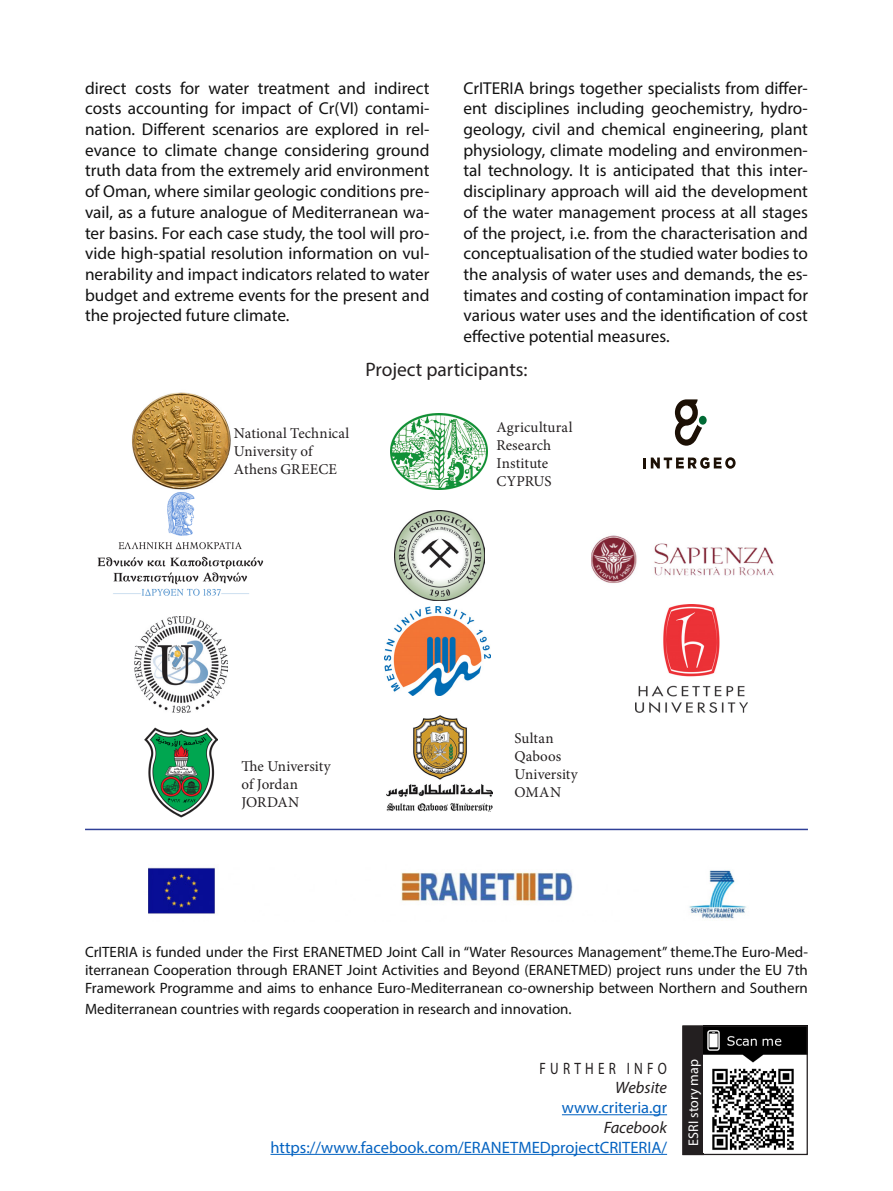
<style>
.page{position:relative;width:893px;height:1191px;background:#fff}
.page>*{position:absolute;margin:0;border:0;box-sizing:border-box;transform-origin:0 0}
.t1{font:19.5px "Myriad Pro";color:#231f20}
.Normal__Web{font:17.25px/20.7px "Myriad Pro";color:#111;text-align:justify}
.t2{font:16.5px "Myriad Pro";color:#0563c1}
.t3{font:italic 16.5px "Myriad Pro";color:#231f20}
.t4{font:16.5px "Myriad Pro";letter-spacing:.32em;color:#231f20;scale:.8 1}
.t5{font:15px/18px "Myriad Pro";color:#111;text-align:justify}
.Paragraph_Style_1{font:15px/18px "Minion Pro";letter-spacing:.005em;color:#231f20}
.t6{font:14.1px "Myriad Pro";color:#fff}
</style>
<div class="page">
<hr style="left:562px;top:1114px;width:105px;height:1px;background:#0563c1">
<hr style="left:270px;top:1154px;width:397px;height:1px;background:#0563c1">
<img style="left:132px;top:392px;width:99px;height:101px">
<img style="left:391px;top:414px;width:97px;height:75px">
<svg style="left:644px;top:457px;width:92px;height:12px"></svg>
<svg style="left:675px;top:399px;width:27px;height:47px"></svg>
<div style="left:699px;top:416px;width:8px;height:9px;background:#006a35;border-radius:50%"></div>
<img style="left:97px;top:493px;width:167px;height:103px">
<img style="left:394px;top:510px;width:90px;height:90px">
<img style="left:591px;top:535px;width:183px;height:48px">
<img style="left:135px;top:616px;width:92px;height:96px">
<img style="left:385px;top:607px;width:105px;height:88px">
<img style="left:636px;top:604px;width:111px;height:108px">
<img style="left:145px;top:727px;width:72px;height:90px">
<img style="left:386px;top:715px;width:106px;height:96px">
<img style="left:148px;top:867px;width:598px;height:53px">
<div style="left:683px;top:1026px;width:20px;height:128px;background:#231f20"></div>
<div style="left:682px;top:1025px;width:22px;height:130px;border:1px solid #231f20"></div>
<img style="left:704px;top:1027px;width:102px;height:123px">
<div style="left:682px;top:1025px;width:126px;height:130px;border:1px solid #231f20"></div>
<hr style="left:85px;top:828px;width:723px;height:2px;background:#2f3f97">
<p class="Normal__Web" style="left:85px;top:77px;width:346px">direct costs for water treatment and indirect costs accounting for impact of Cr(VI) contami&shy;nation. Different scenarios are explored in rel&shy;evance to climate change considering ground truth data from the extremely arid environment of Oman, where similar geologic conditions pre&shy;vail, as a future analogue of Mediterranean wa&shy;ter basins. For each case study, the tool will pro&shy;vide high-spatial resolution information on vul&shy;nerability and impact indicators related to water budget and extreme events for the present and the projected future climate.</p>
<p class="Normal__Web" style="left:463px;top:77px;width:346px">CrITERIA brings together specialists from differ&shy;ent disciplines including geochemistry, hydro&shy;geology, civil and chemical engineering, plant physiology, climate modeling and environmen&shy;tal technology. It is anticipated that this inter&shy;disciplinary approach will aid the development of the water management process at all stages of the project, i.e. from the characterisation and conceptualisation of the studied water bodies to the analysis of water uses and demands, the es&shy;timates and costing of contamination impact for various water uses and the identification of cost effective potential measures.</p>
<p class="t1" style="left:365px;top:357px;width:164px">Project participants:</p>
<p class="Paragraph_Style_1" style="left:234px;top:425px;width:117px">National Technical<br>University of<br>Athens GREECE</p>
<p class="Paragraph_Style_1" style="left:496px;top:418px;width:78px">Agricultural<br>Research<br>Institute<br>CYPRUS</p>
<p class="Paragraph_Style_1" style="left:242px;top:757px;width:91px">The University of Jordan<br>JORDAN</p>
<p class="Paragraph_Style_1" style="left:514px;top:729px;width:65px">Sultan<br>Qaboos<br>University<br>OMAN</p>
<p class="t5" style="left:85px;top:943px;width:724px">CrITERIA is funded under the First ERANETMED Joint Call in “Water Resources Management” theme.The Euro-Med&shy;iterranean Cooperation through ERANET Joint Activities and Beyond (ERANETMED) project runs under the EU 7th Framework Programme and aims to enhance Euro-Mediterranean co-ownership between Northern and Southern</p>
<p class="t5" style="left:85px;top:999px;width:488px">Mediterranean countries with regards cooperation in research and innovation.</p>
<p class="t4" style="left:540px;top:1057px;width:161px">FURTHER INFO</p>
<p class="t3" style="left:615px;top:1077px;width:53px">Website</p>
<p class="t2" style="left:562px;top:1097px;width:107px">www.criteria.gr</p>
<p class="t3" style="left:604px;top:1117px;width:65px">Facebook</p>
<p class="t2" style="left:270px;top:1137px;width:398px">https://www.facebook.com/ERANETMEDprojectCRITERIA/</p>
<p class="t6" style="left:685px;top:1145px;width:88px;rotate:-90deg">ESRI story map</p>
</div>
